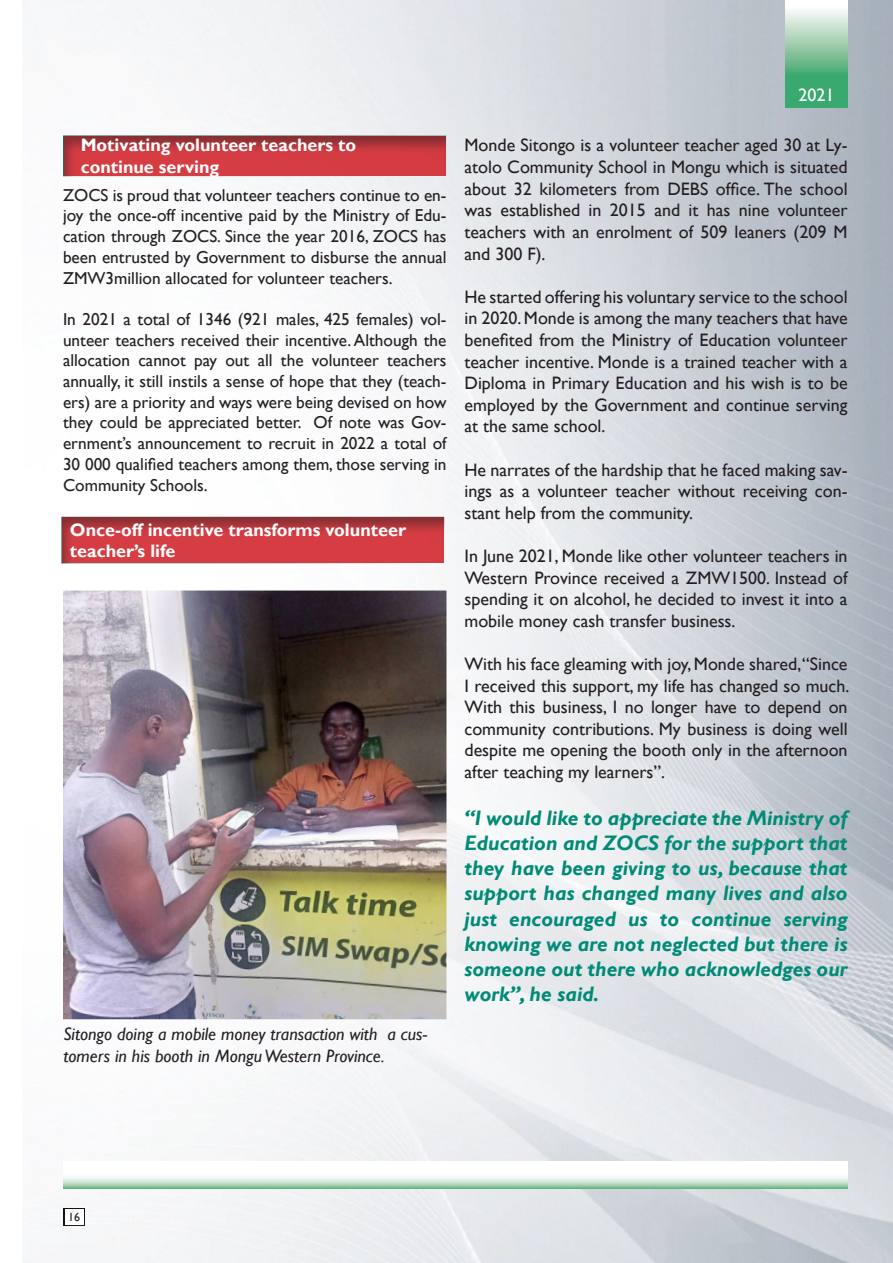
<style>
.page{position:relative;width:893px;height:1263px;background:#fff}
.page>*{position:absolute;margin:0;border:0;box-sizing:border-box;transform-origin:0 0}
.t1{font:italic 700 21px/25.2px "Gill Sans";color:#008b76;text-align:justify}
.t2{font:18px/21.6px "Gill Sans";color:#231f20;text-align:justify}
.t3{font:700 18px/21px "Gill Sans";color:#fff}
.t4{font:italic 18px/21.6px "Gill Sans";color:#231f20}
.t5{font:18px "Gill Sans";color:#fff}
.t6{font:17.25px/20.7px "Gill Sans";color:#231f20;text-align:justify}
.t7{font:12px "Gill Sans";color:#231f20}
</style>
<div class="page">
<div style="left:60px;top:515px;width:386px;height:49px;background:#231f20;opacity:.5"></div>
<div style="left:62px;top:134px;width:386px;height:43px;background:#231f20;opacity:.5"></div>
<svg style="left:785px;top:8px;width:63px;height:100px;background:#80c39d"></svg>
<svg style="left:63px;top:1175px;width:785px;height:14px"></svg>
<img style="left:63px;top:590px;width:383px;height:429px">
<div style="left:63px;top:1206px;width:24px;height:21px;background:#231f20;opacity:.5"></div>
<div style="left:65px;top:1210px;width:18px;height:15px;background:#fff"></div>
<p class="t3" style="left:81px;top:135px;width:277px">Motivating volunteer teachers to</p>
<p class="t3" style="left:81px;top:156px;width:140px">continue serving</p>
<p class="t6" style="left:63px;top:185px;width:385px">ZOCS is proud that volunteer teachers continue to en&shy;joy the once-off incentive paid by the Ministry of Edu&shy;cation through ZOCS. Since the year 2016, ZOCS has been entrusted by Government to disburse the annual ZMW3million allocated for volunteer teachers.</p>
<p class="t6" style="left:63px;top:309px;width:385px">In 2021 a total of 1346 (921 males, 425 females) vol&shy;unteer teachers received their incentive. Although the allocation cannot pay out all the volunteer teachers annually, it still instils a sense of hope that they (teach&shy;ers) are a priority and ways were being devised on how they could be appreciated better. Of note was Gov&shy;ernment’s announcement to recruit in 2022 a total of 30 000 qualified teachers among them, those serving in Community Schools.</p>
<p class="t3" style="left:70px;top:520px;width:338px">Once-off incentive transforms volunteer teacher’s life</p>
<p class="t4" style="left:63px;top:1024px;width:365px">Sitongo doing a mobile money transaction with a cus&shy;tomers in his booth in Mongu Western Province.</p>
<p class="t5" style="left:798px;top:84px;width:37px">2021</p>
<p class="t2" style="left:464px;top:135px;width:385px">Monde Sitongo is a volunteer teacher aged 30 at Ly&shy;atolo Community School in Mongu which is situated about 32 kilometers from DEBS office. The school was established in 2015 and it has nine volunteer teachers with an enrolment of 509 leaners (209 M and 300 F).</p>
<p class="t2" style="left:464px;top:286px;width:385px">He started offering his voluntary service to the school in 2020. Monde is among the many teachers that have benefited from the Ministry of Education volunteer teacher incentive. Monde is a trained teacher with a Diploma in Primary Education and his wish is to be employed by the Government and continue serving at the same school.</p>
<p class="t2" style="left:464px;top:459px;width:385px">He narrates of the hardship that he faced making sav&shy;ings as a volunteer teacher without receiving con&shy;stant help from the community.</p>
<p class="t2" style="left:464px;top:545px;width:385px">In June 2021, Monde like other volunteer teachers in Western Province received a ZMW1500. Instead of spending it on alcohol, he decided to invest it into a mobile money cash transfer business.</p>
<p class="t2" style="left:464px;top:653px;width:386px">With his face gleaming with joy, Monde shared,“Since I received this support, my life has changed so much.<br>With this business, I no longer have to depend on community contributions. My business is doing well despite me opening the booth only in the afternoon after teaching my learners”.</p>
<p class="t1" style="left:464px;top:806px;width:385px">“I would like to appreciate the Ministry of Education and ZOCS for the support that they have been giving to us, because that support has changed many lives and also just encouraged us to continue serving knowing we are not neglected but there is someone out there who acknowledges our work”, he said.</p>
<p class="t7" style="left:68px;top:1210px;width:13px">16</p>
<p class="t7" style="left:70px;top:1210px;width:7px">4</p>
</div>
